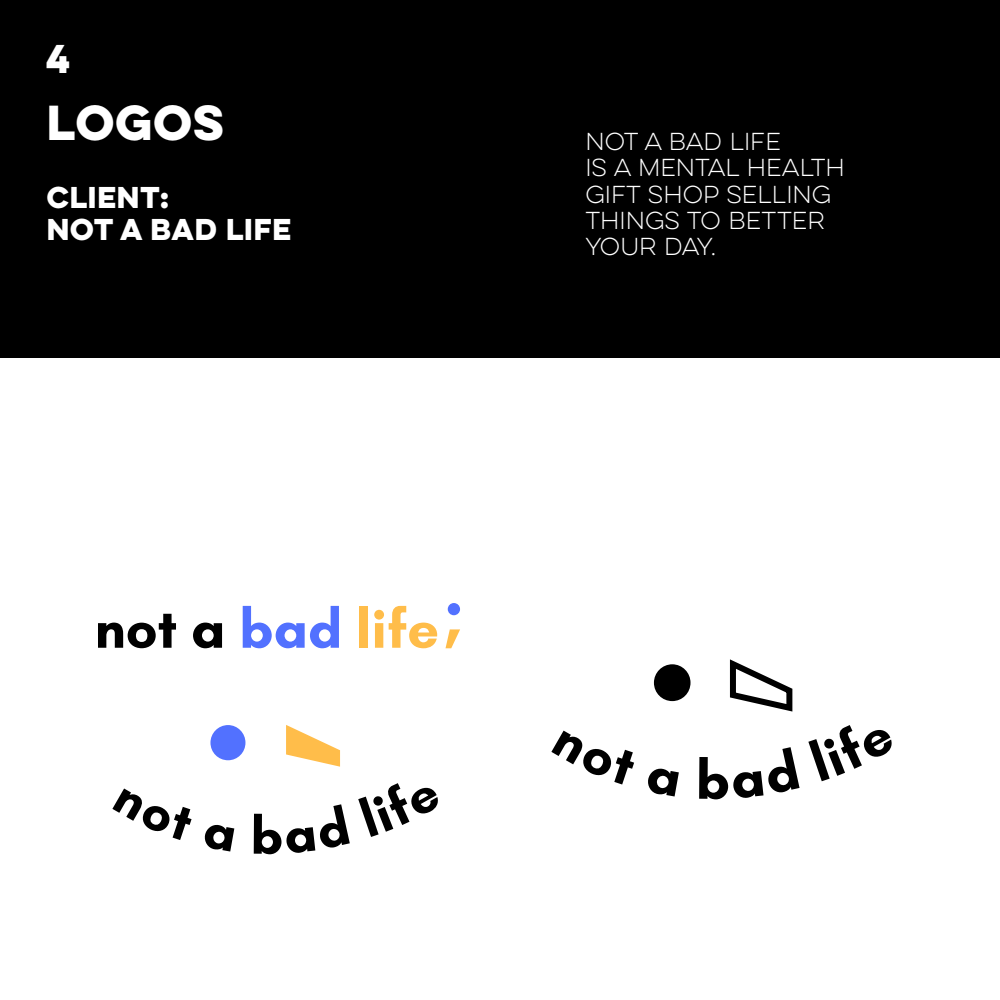
<style>
.page{position:relative;width:1000px;height:1000px;background:#fff}
.page>*{position:absolute;margin:0;border:0;box-sizing:border-box;transform-origin:0 0}
.t1{font:700 55.8px "Glacial Indifference";color:#000}
.t2{font:700 55.6px "Glacial Indifference";color:#000}
.t3{font:700 53.2px "Glacial Indifference";color:#000}
.t4{font:700 44px "Lulo Clean One";letter-spacing:-.2em;color:#fff}
.t5{font:700 36px "Lulo Clean One";color:#fff}
.t6{font:700 27px/32.4px "Lulo Clean One";letter-spacing:-.2em;color:#fff}
.t7{font:22px/26.4px "Lulo Clean One";letter-spacing:-.2em;color:#fff}
.s1{color:#5271ff}
.s2{color:#ffbd4a}
</style>
<div class="page">
<div style="left:0;top:0;width:1000px;height:358px;background:#000"></div>
<div style="left:210px;top:725px;width:35px;height:35px;background:#5271ff;border-radius:50%"></div>
<svg style="left:286px;top:725px;width:54px;height:42px"></svg>
<div style="left:448px;top:603px;width:12px;height:12px;background:#5271ff;border-radius:50%"></div>
<svg style="left:446px;top:629px;width:14px;height:19px"></svg>
<div style="left:654px;top:664px;width:37px;height:37px;background:#000;border-radius:50%"></div>
<svg style="left:729px;top:659px;width:64px;height:53px"></svg>
<h3 class="t5" style="left:46px;top:31px;width:34px">4</h3>
<h3 class="t4" style="left:47px;top:89px;width:189px">LOGOS</h3>
<p class="t6" style="left:47px;top:180px;width:252px">CLIENT:<br>NOT A BAD LIFE</p>
<h1 class="t1" style="left:95px;top:594px;width:346px">not a <span class="s1">bad</span> <span class="s2">life</span></h1>
<h3 class="t3" style="left:251px;top:803px;width:35px">b</h3>
<p class="t7" style="left:585px;top:128px;width:265px">NOT A BAD LIFE<br>IS A MENTAL HEALTH<br>GIFT SHOP SELLING<br>THINGS TO BETTER<br>YOUR DAY.</p>
<h2 class="t2" style="left:696px;top:745px;width:36px">b</h2>
</div>
